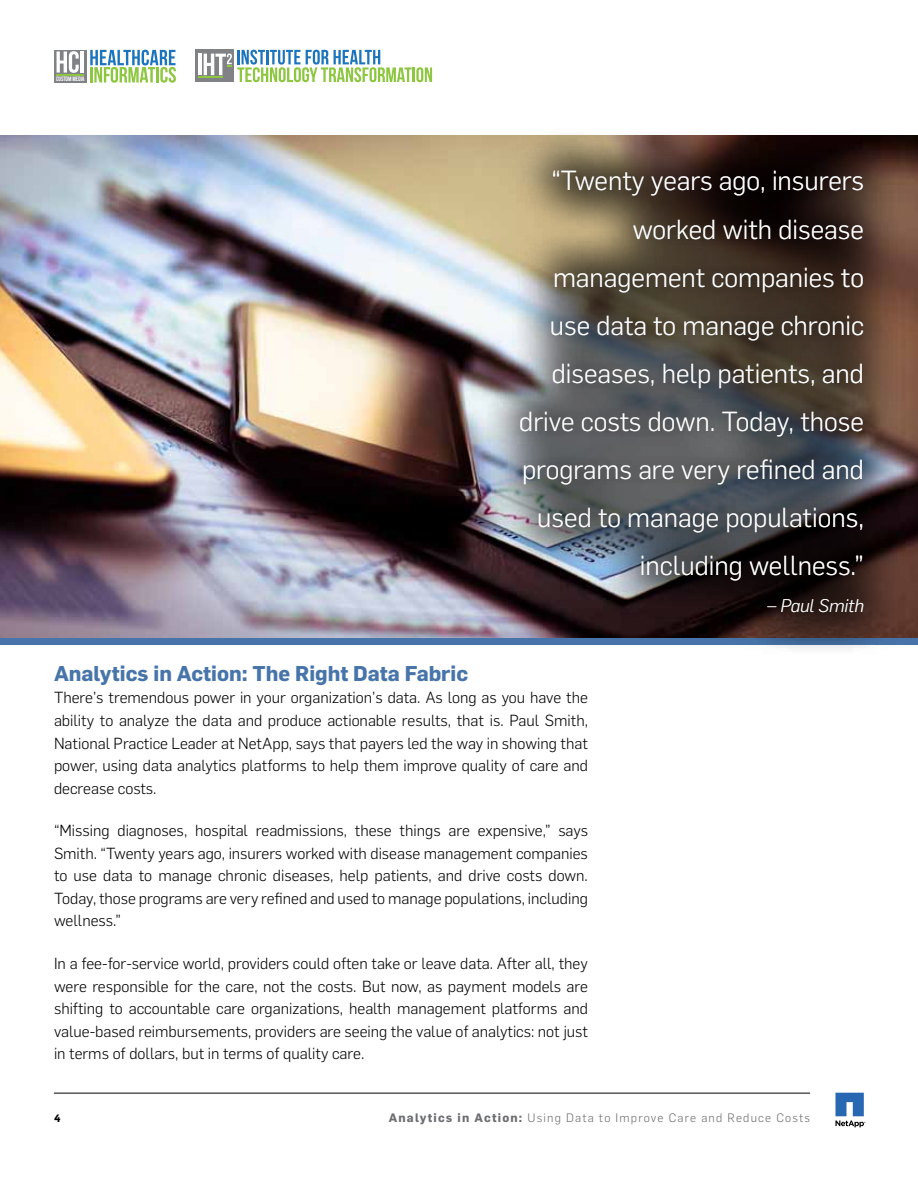
<style>
.page{position:relative;width:918px;height:1188px;background:#fff}
.page>*{position:absolute;margin:0;border:0;box-sizing:border-box;transform-origin:0 0}
.t1{font:300 27px/48px "Flama";color:#fff;text-align:right}
.t2{font:700 21px "Flama";color:#4775aa}
.t3{font:italic 300 18px "Flama";color:#fff}
.t4{font:300 15.75px/22.5px "Flama";color:#000;text-align:justify}
.t5{font:300 12px "Flama";letter-spacing:.1em;color:#6d6e71}
.t6{font:700 10.5px "Flama";color:#000}
.t7{font:6.45px "Bebas Neue";letter-spacing:-.01em;color:#fff}
.s1{font-weight:700}
</style>
<div class="page">
<hr style="left:54px;top:1093px;width:756px;height:1px;background:#000">
<svg style="left:90px;top:50px;width:86px;height:33px"></svg>
<svg style="left:54px;top:50px;width:32px;height:32px"></svg>
<svg style="left:57px;top:51px;width:27px;height:24px"></svg>
<svg style="left:835px;top:1093px;width:31px;height:34px"></svg>
<div style="left:195px;top:50px;width:39px;height:32px;background:#808285"></div>
<svg style="left:198px;top:50px;width:234px;height:32px"></svg>
<img style="left:0;top:135px;width:918px;height:503px">
<div style="left:0;top:638px;width:918px;height:7px;background:#4775aa"></div>
<div style="left:478px;top:128px;width:428px;height:529px;background:#000;opacity:.75"></div>
<p class="t7" style="left:56px;top:75px;width:30px">CUSTOM MEDIA</p>
<p class="t1" style="left:519px;top:156px;width:346px">“Twenty years ago, insurers worked with disease management companies to use data to manage chronic diseases, help patients, and drive costs down. Today, those programs are very refined and used to manage populations, including wellness.”</p>
<p class="t3" style="left:767px;top:592px;width:98px">– Paul Smith</p>
<h2 class="t2" style="left:54px;top:658px;width:416px">Analytics in Action: The Right Data Fabric</h2>
<p class="t4" style="left:54px;top:686px;width:536px">There’s tremendous power in your organization’s data. As long as you have the ability to analyze the data and produce actionable results, that is. Paul Smith, National Practice Leader at NetApp, says that payers led the way in showing that power, using data analytics platforms to help them improve quality of care and decrease costs.</p>
<p class="t4" style="left:54px;top:819px;width:536px">“Missing diagnoses, hospital readmissions, these things are expensive,” says Smith. “Twenty years ago, insurers worked with disease management companies to use data to manage chronic diseases, help patients, and drive costs down.<br>Today, those programs are very refined and used to manage populations, including wellness.”</p>
<p class="t4" style="left:54px;top:951px;width:536px">In a fee-for-service world, providers could often take or leave data. After all, they were responsible for the care, not the costs. But now, as payment models are shifting to accountable care organizations, health management platforms and value-based reimbursements, providers are seeing the value of analytics: not just in terms of dollars, but in terms of quality care.</p>
<p class="t6" style="left:54px;top:1110px;width:8px">4</p>
<p class="t5" style="left:389px;top:1109px;width:423px"><span class="s1">Analytics in Action:</span> Using Data to Improve Care and Reduce Costs</p>
</div>
